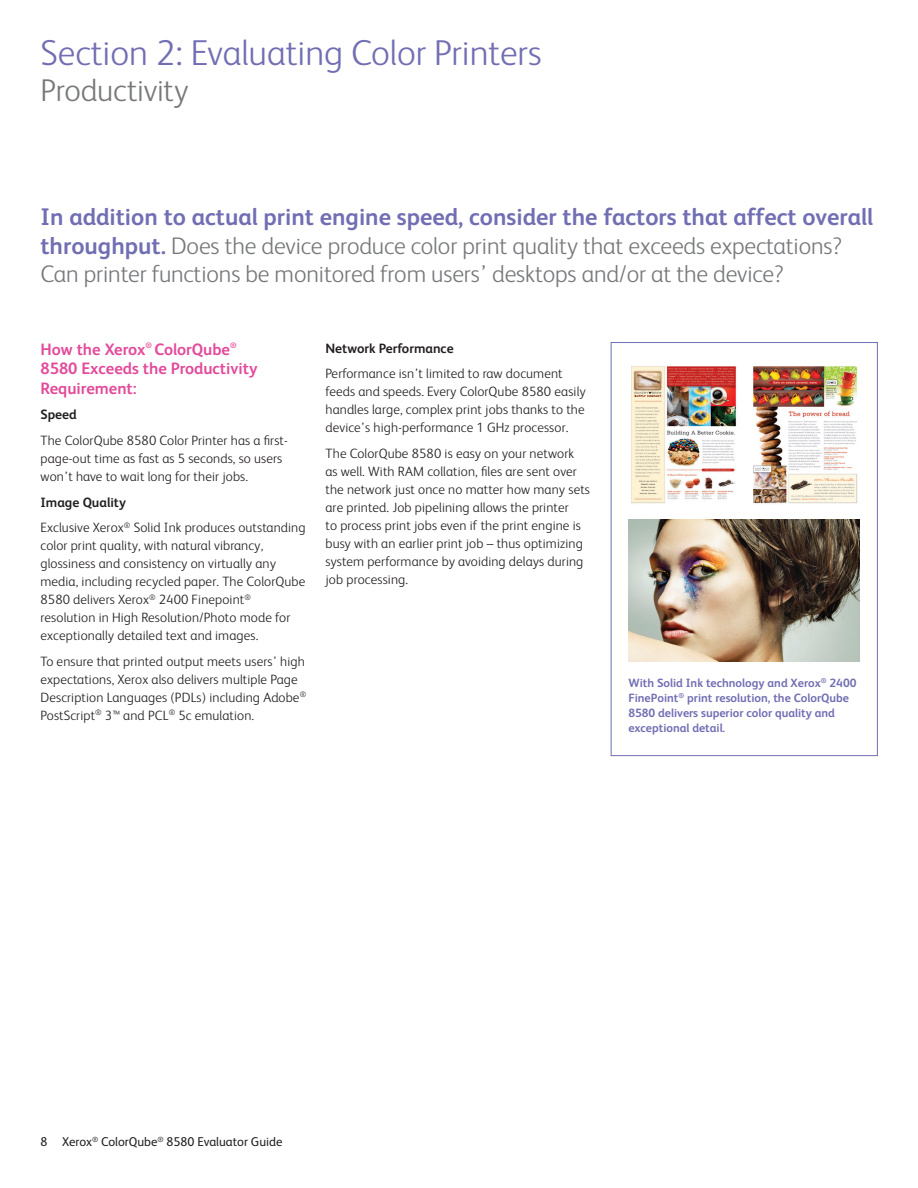
<style>
.page{position:relative;width:918px;height:1188px;background:#fff}
.page>*{position:absolute;margin:0;border:0;box-sizing:border-box;transform-origin:0 0}
.t1{font:300 36px "Xerox Sans";color:#716eb3}
.t2{font:300 31.5px "Xerox Sans";letter-spacing:-.005em;color:#76787b}
.t3{font:300 24px/28.5px "Xerox Sans";letter-spacing:-.005em;color:#76787b}
.t4{font:700 16.5px/19.5px "Xerox Sans";color:#e34b9b}
.t5{font:300 13.5px/18px "Xerox Sans";letter-spacing:.01em;color:#231f20}
.t6{font:700 13.5px "Xerox Sans";color:#231f20}
.t7{font:12.75px "Xerox Sans";color:#231f20}
.t8{font:700 12px/15px "Xerox Sans";color:#716eb3}
.s1{font-weight:700;color:#716eb3}
.s2{font-weight:700}
</style>
<div class="page">
<img style="left:631px;top:366px;width:106px;height:138px">
<img style="left:628px;top:520px;width:232px;height:142px">
<img style="left:753px;top:366px;width:105px;height:138px">
<div style="left:611px;top:342px;width:267px;height:414px;border:1px solid #716eb3"></div>
<h1 class="t1" style="left:40px;top:29px;width:503px">Section 2: Evaluating Color Printers</h1>
<h2 class="t2" style="left:40px;top:70px;width:149px">Productivity</h2>
<p class="t3" style="left:40px;top:201px;width:834px"><span class="s1">In addition to actual print engine speed, consider the factors that affect overall throughput.</span> Does the device produce color print quality that exceeds expectations?<br>Can printer functions be monitored from users’ desktops and/or at the device?</p>
<p class="t4" style="left:40px;top:339px;width:219px">How the Xerox<sup>®</sup> ColorQube<sup>®<br></sup>8580 Exceeds the Productivity<br>Requirement:</p>
<p class="t6" style="left:40px;top:406px;width:38px">Speed</p>
<p class="t5" style="left:40px;top:431px;width:249px">The ColorQube 8580 Color Printer has a first&shy;page-out time as fast as 5 seconds, so users won’t have to wait long for their jobs.</p>
<p class="t5" style="left:40px;top:488px;width:267px;line-height:25.7px"><span class="s2">Image Quality<br></span>Exclusive Xerox<sup>®</sup> Solid Ink produces outstanding</p>
<p class="t5" style="left:40px;top:536px;width:266px">color print quality, with natural vibrancy, glossiness and consistency on virtually any media, including recycled paper. The ColorQube 8580 delivers Xerox<sup>®</sup> 2400 Finepoint<sup>® </sup>resolution in High Resolution/Photo mode for exceptionally detailed text and images.</p>
<p class="t5" style="left:40px;top:651px;width:267px">To ensure that printed output meets users’ high expectations, Xerox also delivers multiple Page Description Languages (PDLs) including Adobe<sup>® </sup>PostScript<sup>®</sup> 3™ and PCL<sup>®</sup> 5c emulation.</p>
<p class="t6" style="left:326px;top:339px;width:130px">Network Performance</p>
<p class="t5" style="left:326px;top:364px;width:262px">Performance isn’t limited to raw document feeds and speeds. Every ColorQube 8580 easily handles large, complex print jobs thanks to the device’s high-performance 1 GHz processor.</p>
<p class="t5" style="left:326px;top:443px;width:266px">The ColorQube 8580 is easy on your network<br>as well. With RAM collation, files are sent over the network just once no matter how many sets are printed. Job pipelining allows the printer<br>to process print jobs even if the print engine is busy with an earlier print job – thus optimizing system performance by avoiding delays during job processing.</p>
<p class="t8" style="left:628px;top:675px;width:230px">With Solid Ink technology and Xerox<sup>®</sup> 2400<br>FinePoint<sup>®</sup> print resolution, the ColorQube 8580 delivers superior color quality and exceptional detail.</p>
<p class="t7" style="left:40px;top:1133px;width:243px">8 Xerox<sup>®</sup> ColorQube<sup>®</sup> 8580 Evaluator Guide</p>
</div>
